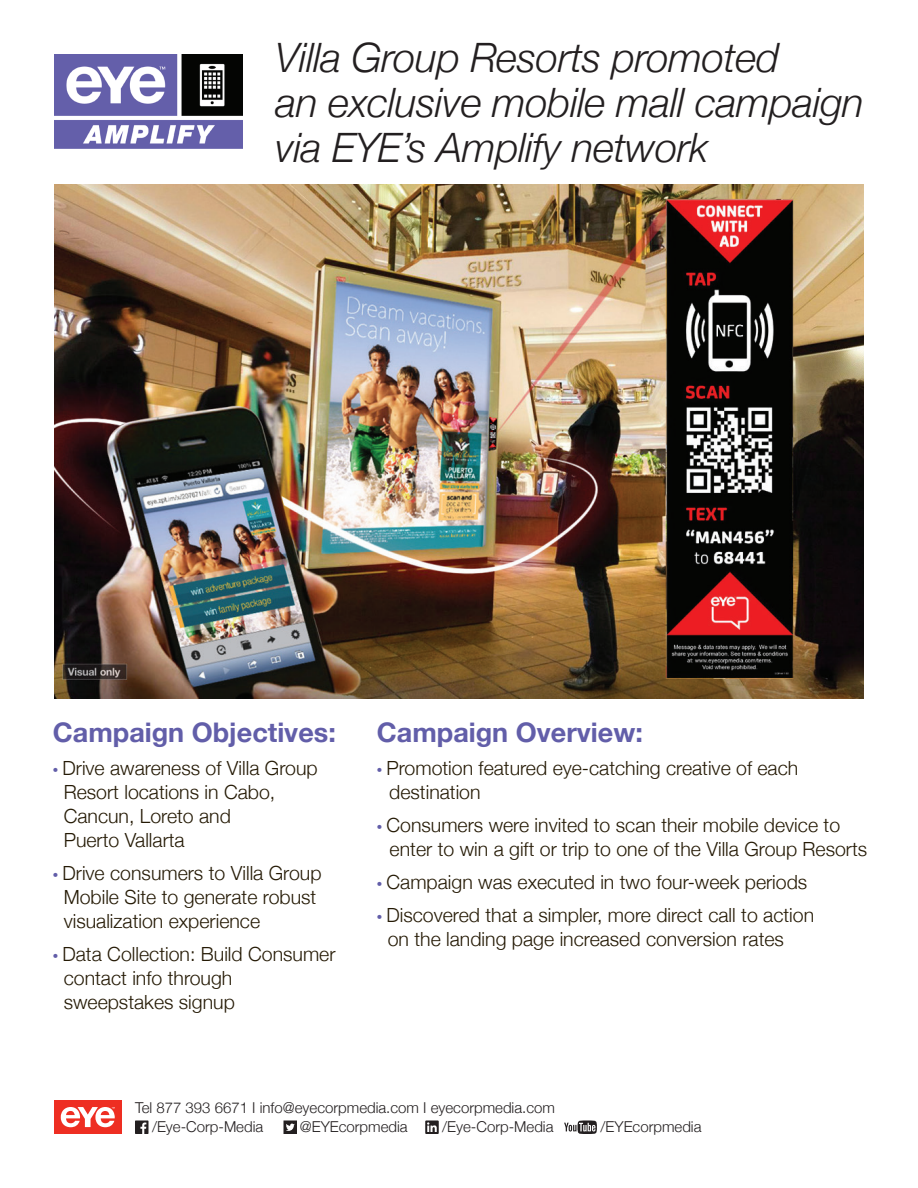
<style>
.page{position:relative;width:918px;height:1188px;background:#fff}
.page>*{position:absolute;margin:0;border:0;box-sizing:border-box;transform-origin:0 0}
.t1{font:italic 300 40.5px/45px "Helvetica Neue";letter-spacing:-.01em;color:#231f20}
.t2{font:700 27px "Helvetica Neue";color:#625ea9}
.t3{font:300 19.5px/24px "Helvetica Neue";color:#251a05}
.t4{font:300 15px/18.8px "Helvetica Neue";color:#231f20}
.s1{font-family:"Myriad Pro";font-weight:400;color:#625ea9}
</style>
<div class="page">
<img style="left:54px;top:184px;width:810px;height:514px">
<div style="left:54px;top:1100px;width:68px;height:34px;background:#ee2e22"></div>
<svg style="left:61px;top:1107px;width:54px;height:20px"></svg>
<svg style="left:135px;top:1120px;width:13px;height:14px"></svg>
<svg style="left:284px;top:1120px;width:13px;height:14px"></svg>
<svg style="left:425px;top:1120px;width:14px;height:14px"></svg>
<svg style="left:564px;top:1120px;width:33px;height:14px"></svg>
<img style="left:54px;top:54px;width:189px;height:95px">
<h1 class="t1" style="left:275px;top:33px;width:590px">Villa Group Resorts promoted<br>an exclusive mobile mall campaign via EYE’s Amplify network</h1>
<h2 class="t2" style="left:53px;top:712px;width:284px">Campaign Objectives:</h2>
<p class="t3" style="left:64px;top:755px;width:255px;text-indent:-11px"><span class="s1">•</span> Drive awareness of Villa Group<br>Resort locations in Cabo,<br>Cancun, Loreto and<br>Puerto Vallarta</p>
<p class="t3" style="left:64px;top:860px;width:259px;text-indent:-11px"><span class="s1">•</span> Drive consumers to Villa Group<br>Mobile Site to generate robust visualization experience</p>
<p class="t3" style="left:64px;top:941px;width:273px;text-indent:-11px"><span class="s1">•</span> Data Collection: Build Consumer contact info through sweepstakes signup</p>
<h2 class="t2" style="left:377px;top:712px;width:267px">Campaign Overview:</h2>
<p class="t3" style="left:389px;top:755px;width:411px;text-indent:-12px"><span class="s1">•</span> Promotion featured eye-catching creative of each destination</p>
<p class="t3" style="left:390px;top:812px;width:479px;text-indent:-13px"><span class="s1">•</span> Consumers were invited to scan their mobile device to enter to win a gift or trip to one of the Villa Group Resorts</p>
<p class="t3" style="left:377px;top:869px;width:432px"><span class="s1">•</span> Campaign was executed in two four-week periods</p>
<p class="t3" style="left:388px;top:902px;width:428px;text-indent:-11px"><span class="s1">•</span> Discovered that a simpler, more direct call to action on the landing page increased conversion rates</p>
<p class="t4" style="left:152px;top:1097px;width:404px;text-indent:-17px">Tel 877 393 6671 I info@eyecorpmedia.com I eyecorpmedia.com /Eye-Corp-Media</p>
<p class="t4" style="left:300px;top:1116px;width:109px">@EYEcorpmedia</p>
<p class="t4" style="left:442px;top:1116px;width:113px">/Eye-Corp-Media</p>
<p class="t4" style="left:601px;top:1116px;width:102px">/EYEcorpmedia</p>
</div>
